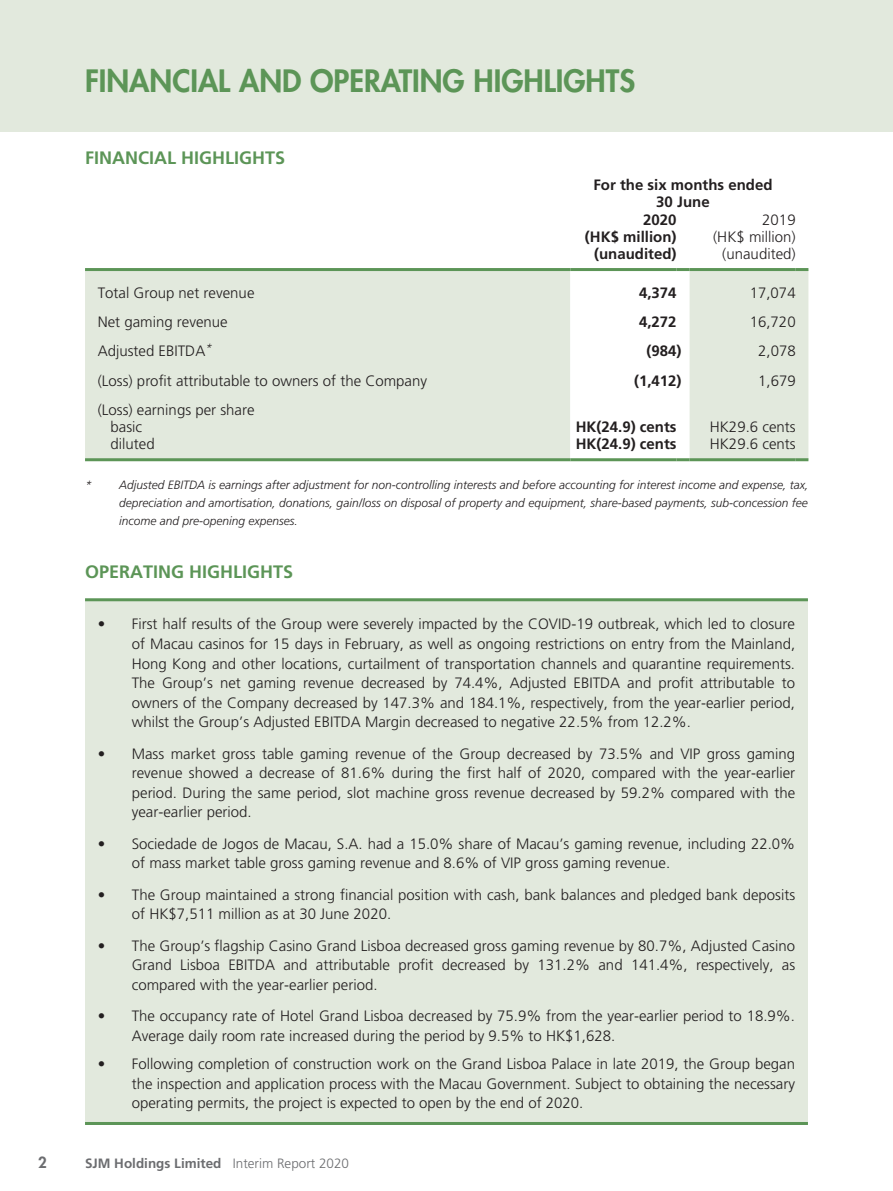
<style>
.page{position:relative;width:893px;height:1191px;background:#fff}
.page>*{position:absolute;margin:0;border:0;box-sizing:border-box;transform-origin:0 0}
.t1{font:800 30px "Futura Std";color:#5c9557}
.t2{font:700 18px "Frutiger LT Std";color:#5c9557}
.t3{font:300 15px/19.5px "Frutiger LT Std";color:#231f20}
.t4{font:700 15px "Frutiger LT Std";color:#231f20}
.t5{font:800 15px "Futura Std";color:#6c6d70}
.t6{font:700 13.5px "Frutiger LT Std";color:#6c6d70}
.t7{font:italic 300 12px/18px "Frutiger LT Std";color:#231f20;text-align:justify}
.s1{font-weight:300}
</style>
<div class="page">
<div style="left:0;top:0;width:893px;height:132px;background:#e2e9dd"></div>
<div style="left:85px;top:271px;width:723px;height:187px;background:#e2e9dd"></div>
<hr style="left:85px;top:268px;width:485px;height:3px;background:#5c9557">
<hr style="left:689px;top:268px;width:107px;height:3px;background:#5c9557">
<svg style="left:796px;top:268px;width:12px;height:3px"></svg>
<hr style="left:85px;top:458px;width:485px;height:3px;background:#5c9557">
<svg style="left:570px;top:268px;width:119px;height:193px"></svg>
<hr style="left:689px;top:458px;width:107px;height:3px;background:#5c9557">
<svg style="left:796px;top:458px;width:12px;height:3px"></svg>
<div style="left:85px;top:600px;width:723px;height:523px;background:#e2e9dd"></div>
<hr style="left:85px;top:598px;width:723px;height:3px;background:#5c9557">
<hr style="left:85px;top:1122px;width:723px;height:3px;background:#5c9557">
<h1 class="t1" style="left:85px;top:62px;width:552px">FINANCIAL AND OPERATING HIGHLIGHTS</h1>
<p class="t2" style="left:85px;top:147px;width:201px">FINANCIAL HIGHLIGHTS</p>
<p class="t4" style="left:593px;top:176px;width:181px">For the six months ended</p>
<p class="t4" style="left:656px;top:193px;width:55px">30 June</p>
<p class="t4" style="left:643px;top:210px;width:35px">2020</p>
<p class="t3" style="left:762px;top:210px;width:35px">2019</p>
<p class="t4" style="left:585px;top:228px;width:93px">(HK$ million)</p>
<p class="t3" style="left:713px;top:227px;width:84px">(HK$ million)</p>
<p class="t4" style="left:594px;top:245px;width:84px">(unaudited)</p>
<p class="t3" style="left:722px;top:244px;width:75px">(unaudited)</p>
<p class="t3" style="left:98px;top:283px;width:158px">Total Group net revenue</p>
<p class="t4" style="left:639px;top:284px;width:39px">4,374</p>
<p class="t3" style="left:750px;top:283px;width:47px">17,074</p>
<p class="t3" style="left:98px;top:312px;width:132px">Net gaming revenue</p>
<p class="t4" style="left:639px;top:313px;width:39px">4,272</p>
<p class="t3" style="left:750px;top:312px;width:47px">16,720</p>
<p class="t3" style="left:98px;top:341px;width:118px">Adjusted EBITDA<sup>*</sup></p>
<p class="t4" style="left:647px;top:342px;width:37px">(984)</p>
<p class="t3" style="left:758px;top:341px;width:39px">2,078</p>
<p class="t3" style="left:98px;top:371px;width:331px">(Loss) profit attributable to owners of the Company</p>
<p class="t4" style="left:634px;top:371px;width:49px">(1,412)</p>
<p class="t3" style="left:758px;top:371px;width:39px">1,679</p>
<p class="t3" style="left:111px;top:401px;width:145px;line-height:17.2px;text-indent:-13px">(Loss) earnings per share basic</p>
<p class="t4" style="left:576px;top:418px;width:102px">HK(24.9) cents</p>
<p class="t3" style="left:710px;top:417px;width:87px">HK29.6 cents</p>
<p class="t3" style="left:111px;top:434px;width:46px">diluted</p>
<p class="t4" style="left:576px;top:435px;width:102px">HK(24.9) cents</p>
<p class="t3" style="left:710px;top:434px;width:87px">HK29.6 cents</p>
<p class="t7" style="left:119px;top:476px;width:691px;text-indent:-35px">* Adjusted EBITDA is earnings after adjustment for non-controlling interests and before accounting for interest income and expense, tax, depreciation and amortisation, donations, gain/loss on disposal of property and equipment, share-based payments, sub-concession fee income and pre-opening expenses.</p>
<p class="t2" style="left:85px;top:561px;width:210px">OPERATING HIGHLIGHTS</p>
<p class="t3" style="left:132px;top:615px;width:665px;text-align:justify;text-indent:-34px">• First half results of the Group were severely impacted by the COVID-19 outbreak, which led to closure of Macau casinos for 15 days in February, as well as ongoing restrictions on entry from the Mainland, Hong Kong and other locations, curtailment of transportation channels and quarantine requirements.<br>The Group’s net gaming revenue decreased by 74.4%, Adjusted EBITDA and profit attributable to owners of the Company decreased by 147.3% and 184.1%, respectively, from the year-earlier period, whilst the Group’s Adjusted EBITDA Margin decreased to negative 22.5% from 12.2%.</p>
<p class="t3" style="left:132px;top:744px;width:665px;text-align:justify;text-indent:-34px">• Mass market gross table gaming revenue of the Group decreased by 73.5% and VIP gross gaming revenue showed a decrease of 81.6% during the first half of 2020, compared with the year-earlier period. During the same period, slot machine gross revenue decreased by 59.2% compared with the year-earlier period.</p>
<p class="t3" style="left:132px;top:834px;width:665px;text-indent:-34px">• Sociedade de Jogos de Macau, S.A. had a 15.0% share of Macau’s gaming revenue, including 22.0% of mass market table gross gaming revenue and 8.6% of VIP gross gaming revenue.</p>
<p class="t3" style="left:132px;top:885px;width:665px;text-indent:-34px">• The Group maintained a strong financial position with cash, bank balances and pledged bank deposits of HK$7,511 million as at 30 June 2020.</p>
<p class="t3" style="left:132px;top:936px;width:665px;text-align:justify;text-indent:-34px">• The Group’s flagship Casino Grand Lisboa decreased gross gaming revenue by 80.7%, Adjusted Casino Grand Lisboa EBITDA and attributable profit decreased by 131.2% and 141.4%, respectively, as compared with the year-earlier period.</p>
<p class="t3" style="left:132px;top:1006px;width:665px;text-indent:-34px">• The occupancy rate of Hotel Grand Lisboa decreased by 75.9% from the year-earlier period to 18.9%.<br>Average daily room rate increased during the period by 9.5% to HK$1,628.</p>
<p class="t3" style="left:132px;top:1054px;width:665px;text-align:justify;text-indent:-34px">• Following completion of construction work on the Grand Lisboa Palace in late 2019, the Group began the inspection and application process with the Macau Government. Subject to obtaining the necessary operating permits, the project is expected to open by the end of 2020.</p>
<p class="t5" style="left:38px;top:1152px;width:10px">2</p>
<p class="t6" style="left:85px;top:1155px;width:266px">SJM Holdings Limited <span class="s1">Interim Report 2020</span></p>
</div>
